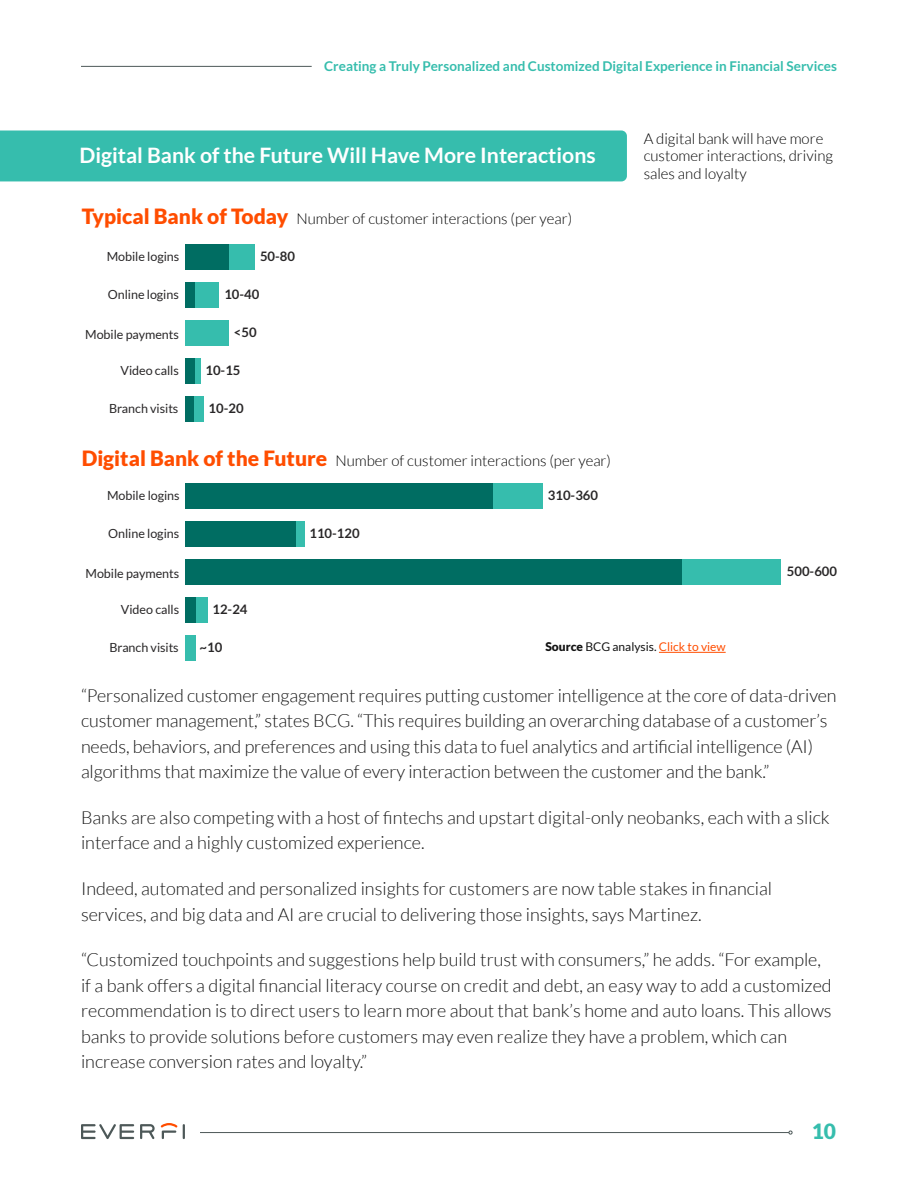
<style>
.page{position:relative;width:918px;height:1188px;background:#fff}
.page>*{position:absolute;margin:0;border:0;box-sizing:border-box;transform-origin:0 0}
.t1{font:700 21.3px "Lato";color:#fff}
.t2{font:900 21px "Lato";color:#36bdad}
.t3{font:300 18px/25.5px "Lato";color:#141414}
.t4{font:300 15px/17.2px "Lato";color:#000}
.t5{font:700 13.5px "Lato";color:#36bdad}
.t6{font:700 13.05px "Lato";color:#292728}
.t7{font:12.6px "Lato";letter-spacing:-.005em;color:#292728}
.t8{font:12px "Lato";color:#141414}
.s1{font-weight:900;font-size:21px;color:#ff4d00}
.s2{font-weight:900}
.s3{color:#ff4d00}
</style>
<div class="page">
<svg style="left:81px;top:1123px;width:104px;height:16px"></svg>
<hr style="left:81px;top:66px;width:231px;height:1px;background:#4d5858">
<hr style="left:200px;top:1132px;width:589px;height:1px;background:#4d5858">
<svg style="left:789px;top:1131px;width:4px;height:4px"></svg>
<div style="left:0;top:130px;width:627px;height:51px;background:#36bdad"></div>
<div style="left:228px;top:244px;width:26px;height:26px;background:#36bdad"></div>
<div style="left:185px;top:244px;width:43px;height:26px;background:#006d62"></div>
<div style="left:195px;top:282px;width:24px;height:26px;background:#36bdad"></div>
<div style="left:185px;top:282px;width:10px;height:26px;background:#006d62"></div>
<div style="left:185px;top:320px;width:43px;height:26px;background:#36bdad"></div>
<div style="left:194px;top:358px;width:7px;height:26px;background:#36bdad"></div>
<div style="left:185px;top:358px;width:9px;height:26px;background:#006d62"></div>
<div style="left:194px;top:396px;width:10px;height:26px;background:#36bdad"></div>
<div style="left:185px;top:396px;width:9px;height:26px;background:#006d62"></div>
<div style="left:493px;top:483px;width:50px;height:26px;background:#36bdad"></div>
<div style="left:186px;top:483px;width:307px;height:26px;background:#006d62"></div>
<div style="left:296px;top:521px;width:9px;height:26px;background:#36bdad"></div>
<div style="left:186px;top:521px;width:110px;height:26px;background:#006d62"></div>
<div style="left:682px;top:559px;width:99px;height:26px;background:#36bdad"></div>
<div style="left:186px;top:559px;width:496px;height:26px;background:#006d62"></div>
<div style="left:196px;top:597px;width:12px;height:26px;background:#36bdad"></div>
<div style="left:186px;top:597px;width:10px;height:26px;background:#006d62"></div>
<div style="left:186px;top:635px;width:10px;height:26px;background:#36bdad"></div>
<hr style="left:659px;top:652px;width:67px;height:1px;background:#ff4d00">
<p class="t5" style="left:324px;top:58px;width:514px">Creating a Truly Personalized and Customized Digital Experience in Financial Services</p>
<p class="t1" style="left:79px;top:143px;width:518px">Digital Bank of the Future Will Have More Interactions</p>
<p class="t4" style="left:82px;top:210px;width:492px"><span class="s1">Typical Bank of Today</span> Number of customer interactions (per year)</p>
<p class="t7" style="left:107px;top:248px;width:74px">Mobile logins</p>
<p class="t6" style="left:260px;top:248px;width:37px">50-80</p>
<p class="t7" style="left:108px;top:286px;width:72px">Online logins</p>
<p class="t7" style="left:85px;top:326px;width:95px">Mobile payments</p>
<p class="t6" style="left:234px;top:324px;width:24px">&lt;50</p>
<p class="t7" style="left:121px;top:362px;width:60px">Video calls</p>
<p class="t7" style="left:109px;top:400px;width:71px">Branch visits</p>
<p class="t6" style="left:224px;top:286px;width:37px">10-40</p>
<p class="t6" style="left:205px;top:362px;width:37px">10-15</p>
<p class="t6" style="left:209px;top:400px;width:37px">10-20</p>
<p class="t4" style="left:82px;top:452px;width:531px"><span class="s1">Digital Bank of the Future</span> Number of customer interactions (per year)</p>
<p class="t4" style="left:644px;top:130px;width:191px">A digital bank will have more customer interactions, driving sales and loyalty</p>
<p class="t7" style="left:107px;top:489px;width:74px">Mobile logins</p>
<p class="t6" style="left:548px;top:488px;width:52px">310-360</p>
<p class="t7" style="left:108px;top:527px;width:72px">Online logins</p>
<p class="t6" style="left:309px;top:526px;width:52px">110-120</p>
<p class="t7" style="left:86px;top:566px;width:95px">Mobile payments</p>
<p class="t6" style="left:787px;top:564px;width:52px">500-600</p>
<p class="t7" style="left:121px;top:603px;width:60px">Video calls</p>
<p class="t6" style="left:212px;top:602px;width:37px">12-24</p>
<p class="t8" style="left:545px;top:640px;width:182px"><span class="s2">Source</span> BCG analysis. <span class="s3">Click to view</span></p>
<p class="t7" style="left:110px;top:641px;width:71px">Branch visits</p>
<p class="t6" style="left:200px;top:640px;width:24px">~10</p>
<p class="t3" style="left:81px;top:682px;width:757px">“Personalized customer engagement requires putting customer intelligence at the core of data-driven customer management,” states BCG. “This requires building an overarching database of a customer’s needs, behaviors, and preferences and using this data to fuel analytics and artificial intelligence (AI) algorithms that maximize the value of every interaction between the customer and the bank.”</p>
<p class="t3" style="left:81px;top:805px;width:750px">Banks are also competing with a host of fintechs and upstart digital-only neobanks, each with a slick interface and a highly customized experience.</p>
<p class="t3" style="left:81px;top:876px;width:693px">Indeed, automated and personalized insights for customers are now table stakes in financial services, and big data and AI are crucial to delivering those insights, says Martinez.</p>
<p class="t3" style="left:81px;top:947px;width:752px">“Customized touchpoints and suggestions help build trust with consumers,” he adds. “For example, if a bank offers a digital financial literacy course on credit and debt, an easy way to add a customized recommendation is to direct users to learn more about that bank’s home and auto loans. This allows banks to provide solutions before customers may even realize they have a problem, which can increase conversion rates and loyalty.”</p>
<p class="t2" style="left:812px;top:1119px;width:26px">10</p>
</div>
